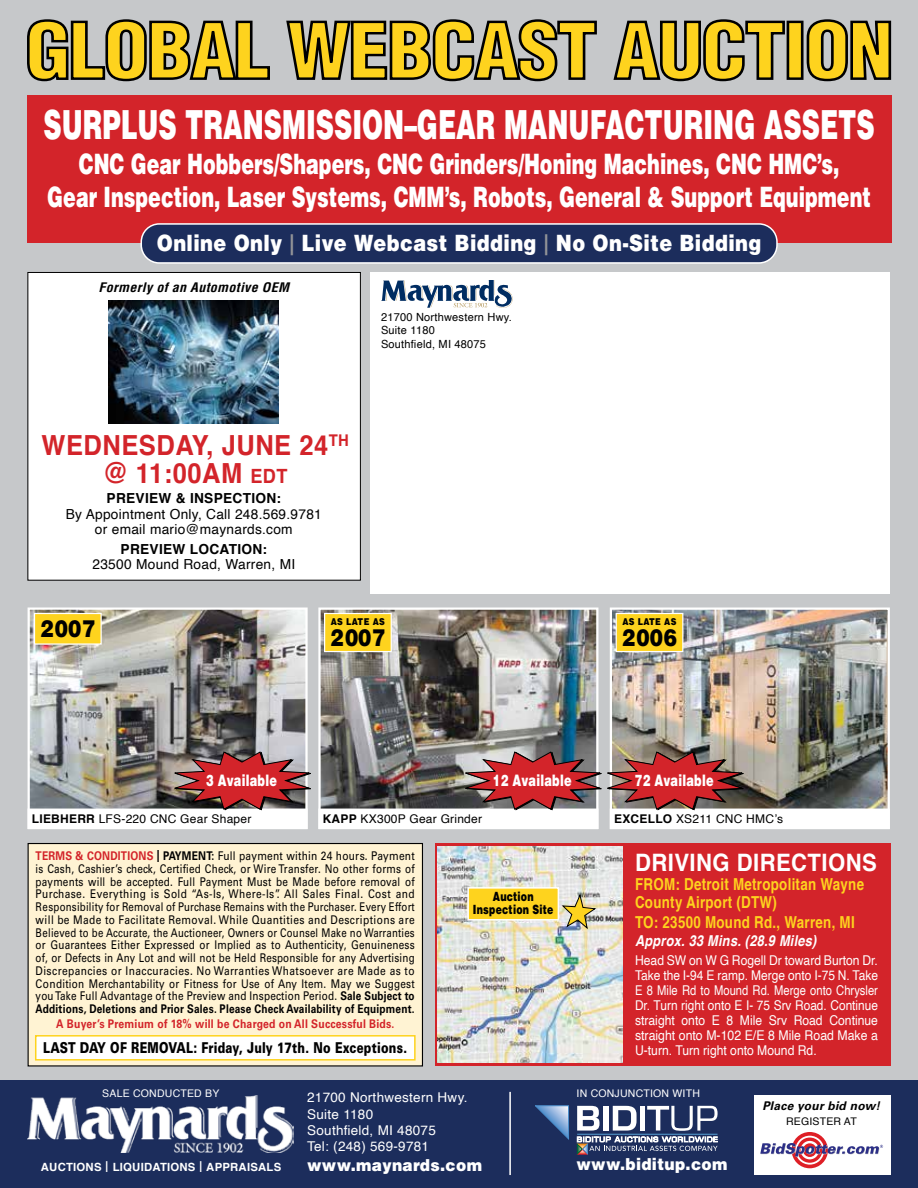
<style>
.page{position:relative;width:918px;height:1188px;background:#c6c8ca}
.page>*{position:absolute;margin:0;border:0;box-sizing:border-box;transform-origin:0 0}
.t1{font:900 40.2px "Helvetica";color:#fff;scale:.63 1}
.t2{font:900 28.2px/33px "Helvetica";color:#fff;text-align:center;scale:.68 1}
.t3{font:700 27.75px/27.9px "Helvetica";letter-spacing:.02em;color:#d3242a;text-align:center;scale:.92 1}
.t4{font:700 24px "Helvetica";letter-spacing:.02em;color:#fff;scale:.92 1}
.t5{font:900 23.7px "Helvetica";letter-spacing:.04em;color:#000;scale:.84 1}
.t6{font:900 22.5px "Helvetica";letter-spacing:.02em;color:#fff;scale:.86 1}
.t7{font:700 16.5px/18px "Helvetica";letter-spacing:.02em;color:#fed31e;scale:.81 1}
.t8{font:900 16.5px "Helvetica";letter-spacing:.02em;color:#fff;scale:.93 1}
.t9{font:900 15.75px "Helvetica";letter-spacing:.02em;color:#fff;scale:.72 1}
.t10{font:900 15px "Univers";letter-spacing:.02em;color:#000;scale:.76 1}
.t11{font:italic 700 15px "Helvetica";letter-spacing:.02em;color:#fff;scale:.85 1}
.t12{font:13.8px/15.1px "Helvetica";letter-spacing:.02em;color:#000;text-align:center}
.t13{font:700 13.8px "Helvetica";letter-spacing:.02em;color:#000}
.t14{font:13.5px/15px "Helvetica";letter-spacing:.02em;color:#fff;text-align:justify;scale:.9 1}
.t15{font:13.5px/16.5px "Helvetica";letter-spacing:.02em;color:#fff}
.t16{font:italic 700 condensed 12.9px "Helvetica";letter-spacing:.02em;color:#000;scale:1.1 1}
.t17{font:900 12.75px/12.8px "Helvetica";letter-spacing:.02em;color:#000;text-align:center;scale:.74 1}
.t18{font:12px/12.8px "Univers";letter-spacing:.02em;color:#000;text-align:justify;scale:.85 1}
.t19{font:12px "Helvetica";letter-spacing:.02em;color:#000}
.t20{font:700 12px "Univers";letter-spacing:.02em;color:#d3242a;scale:.87 1}
.t21{font:italic 700 12px "Univers";letter-spacing:.02em;color:#000}
.t22{font:11.25px/13.5px "Helvetica";letter-spacing:.02em;color:#000}
.t23{font:700 11.25px "Helvetica";letter-spacing:.02em;color:#fff}
.t24{font:10.5px "Helvetica";letter-spacing:.02em;color:#fff}
.t25{font:10.5px "Helvetica";letter-spacing:.02em;color:#000}
.t26{font:900 9.45px "Helvetica";letter-spacing:.04em;color:#000;scale:.84 1}
.s1{font-size:21px;color:#939598}
.s2{font-size:19.65px}
.s3{font-weight:700}
.s4{font-weight:700;color:#d3242a}
.s5{font-weight:400;font-size:15.15px}
</style>
<div class="page">
<div style="left:0;top:1080px;width:918px;height:108px;background:#1c2d5c"></div>
<img style="left:27px;top:1095px;width:266px;height:58px">
<svg style="left:535px;top:1105px;width:34px;height:35px"></svg>
<svg style="left:577px;top:1106px;width:141px;height:48px"></svg>
<hr style="left:509px;top:1092px;width:2px;height:83px;background:#fff">
<div style="left:370px;top:272px;width:520px;height:322px;background:#fff"></div>
<div style="left:28px;top:844px;width:394px;height:222px;background:#fff3d3"></div>
<div style="left:28px;top:843px;width:395px;height:223px;border:1px solid #000"></div>
<div style="left:35px;top:1035px;width:381px;height:26px;background:#fff;border:2px solid #fed31e"></div>
<div style="left:435px;top:844px;width:455px;height:222px;background:#d3242a"></div>
<img style="left:438px;top:847px;width:185px;height:216px">
<div style="left:467px;top:887px;width:92px;height:34px;background:#fed31e;border:2px solid #fff"></div>
<svg style="left:561px;top:894px;width:36px;height:36px"></svg>
<svg style="left:381px;top:281px;width:132px;height:27px"></svg>
<img style="left:613px;top:611px;width:274px;height:198px">
<div style="left:610px;top:608px;width:280px;height:221px;border:2px solid #fff"></div>
<div style="left:610px;top:809px;width:280px;height:20px;background:#fff"></div>
<img style="left:31px;top:611px;width:274px;height:198px">
<div style="left:28px;top:608px;width:280px;height:221px;border:2px solid #fff"></div>
<div style="left:28px;top:809px;width:280px;height:20px;background:#fff"></div>
<img style="left:321px;top:611px;width:274px;height:198px">
<div style="left:318px;top:608px;width:280px;height:221px;border:2px solid #fff"></div>
<div style="left:318px;top:809px;width:280px;height:20px;background:#fff"></div>
<div style="left:27px;top:96px;width:864px;height:147px;background:#d3242a"></div>
<svg style="left:27px;top:19px;width:243px;height:62px"></svg>
<svg style="left:286px;top:19px;width:311px;height:62px"></svg>
<svg style="left:613px;top:19px;width:172px;height:62px"></svg>
<div style="left:787px;top:21px;width:16px;height:59px;background:#fed31e;border:3px solid #000"></div>
<svg style="left:806px;top:19px;width:85px;height:62px"></svg>
<div style="left:141px;top:224px;width:636px;height:39px;background:#1c2d5c;border-radius:18px"></div>
<div style="left:141px;top:223px;width:637px;height:41px;border:2px solid #fff;border-radius:18px"></div>
<div style="left:28px;top:272px;width:332px;height:308px;background:#fff"></div>
<div style="left:28px;top:272px;width:333px;height:309px;border:1px solid #000"></div>
<img style="left:109px;top:301px;width:170px;height:123px">
<svg style="left:463px;top:751px;width:283px;height:59px;background:#a45556"></svg>
<svg style="left:172px;top:751px;width:139px;height:59px;background:#9f4e50"></svg>
<div style="left:34px;top:613px;width:68px;height:32px;background:#fed31e;border:1px solid #fff"></div>
<div style="left:616px;top:613px;width:67px;height:39px;background:#fed31e;border:1px solid #fff"></div>
<div style="left:324px;top:613px;width:68px;height:39px;background:#fed31e;border:1px solid #fff"></div>
<div style="left:754px;top:1096px;width:136px;height:79px;background:#fff"></div>
<div style="left:792px;top:1132px;width:36px;height:36px;border:4px solid #de1f26;border-radius:50%"></div>
<div style="left:797px;top:1138px;width:25px;height:25px;border:3px solid #de1f26;border-radius:50%"></div>
<svg style="left:760px;top:1143px;width:123px;height:14px"></svg>
<h1 class="t1" style="left:43px;top:99px;width:1321px">SURPLUS TRANSMISSION–GEAR MANUFACTURING ASSETS</h1>
<h2 class="t2" style="left:47px;top:147px;width:1213px">CNC Gear Hobbers/Shapers, CNC Grinders/Honing Machines, CNC HMC’s,<br>Gear Inspection, Laser Systems, CMM’s, Robots, General &amp; Support Equipment</h2>
<h3 class="t6" style="left:157px;top:228px;width:704px">Online Only <span class="s1">|</span> Live Webcast Bidding <span class="s1">|</span> No On-Site Bidding</h3>
<p class="t16" style="left:99px;top:279px;width:175px">Formerly of an Automotive OEM</p>
<p class="t22" style="left:381px;top:311px;width:132px">21700 Northwestern Hwy.<br>Suite 1180<br>Southfield, MI 48075</p>
<h3 class="t3" style="left:42px;top:432px;width:335px">WEDNESDAY, JUNE 24<sup>TH </sup>@ 11:00AM <span class="s2">EDT</span></h3>
<p class="t13" style="left:107px;top:488px;width:176px">PREVIEW &amp; INSPECTION:</p>
<p class="t12" style="left:66px;top:507px;width:258px">By Appointment Only, Call 248.569.9781 or email mario@maynards.com</p>
<p class="t13" style="left:121px;top:538px;width:148px">PREVIEW LOCATION:</p>
<p class="t12" style="left:93px;top:557px;width:204px">23500 Mound Road, Warren, MI</p>
<h3 class="t5" style="left:40px;top:613px;width:67px">2007</h3>
<p class="t26" style="left:331px;top:615px;width:66px">AS LATE AS</p>
<h3 class="t5" style="left:330px;top:622px;width:67px">2007</h3>
<p class="t26" style="left:622px;top:615px;width:66px">AS LATE AS</p>
<h3 class="t5" style="left:622px;top:622px;width:67px">2006</h3>
<h3 class="t9" style="left:206px;top:770px;width:100px">3 Available</h3>
<h3 class="t9" style="left:493px;top:770px;width:111px">12 Available</h3>
<h3 class="t9" style="left:635px;top:770px;width:111px">72 Available</h3>
<p class="t19" style="left:32px;top:810px;width:221px"><span class="s3">LIEBHERR</span> LFS-220 CNC Gear Shaper</p>
<p class="t19" style="left:323px;top:810px;width:161px"><span class="s3">KAPP</span> KX300P Gear Grinder</p>
<p class="t19" style="left:614px;top:810px;width:170px"><span class="s3">EXCELLO</span> XS211 CNC HMC’s</p>
<p class="t18" style="left:36px;top:849px;width:448px"><span class="s4">TERMS &amp; CONDITIONS</span> <span class="s3">| PAYMENT:</span> Full payment within 24 hours. Payment is Cash, Cashier’s check, Certified Check, or Wire Transfer. No other forms of payments will be accepted. Full Payment Must be Made before removal of Purchase. Everything is Sold “As-Is, Where-Is”. All Sales Final. Cost and Responsibility for Removal of Purchase Remains with the Purchaser. Every Effort will be Made to Facilitate Removal. While Quantities and Descriptions are Believed to be Accurate, the Auctioneer, Owners or Counsel Make no Warranties or Guarantees Either Expressed or Implied as to Authenticity, Genuineness of, or Defects in Any Lot and will not be Held Responsible for any Advertising Discrepancies or Inaccuracies. No Warranties Whatsoever are Made as to Condition Merchantability or Fitness for Use of Any Item. May we Suggest you Take Full Advantage of the Preview and Inspection Period. <span class="s3">Sale Subject to Additions, Deletions and Prior Sales. Please Check Availability of Equipment.</span></p>
<p class="t20" style="left:56px;top:1017px;width:390px">A Buyer’s Premium of 18% will be Charged on All Successful Bids.</p>
<p class="t10" style="left:43px;top:1038px;width:480px">LAST DAY OF REMOVAL: Friday, July 17th. No Exceptions.</p>
<p class="t17" style="left:473px;top:890px;width:110px">Auction<br>Inspection Site</p>
<p class="t24" style="left:102px;top:1086px;width:119px">SALE CONDUCTED BY</p>
<p class="t15" style="left:307px;top:1089px;width:162px">21700 Northwestern Hwy.<br>Suite 1180<br>Southfield, MI 48075<br>Tel: (248) 569-9781</p>
<h3 class="t8" style="left:307px;top:1154px;width:189px">www.maynards.com</h3>
<p class="t23" style="left:41px;top:1158px;width:242px">AUCTIONS <span class="s5">|</span> LIQUIDATIONS <span class="s5">|</span> APPRAISALS</p>
<h3 class="t4" style="left:635px;top:843px;width:264px">DRIVING DIRECTIONS</h3>
<h3 class="t7" style="left:635px;top:875px;width:284px">FROM: Detroit Metropolitan Wayne<br>County Airport (DTW)</h3>
<h3 class="t7" style="left:635px;top:913px;width:273px">TO: 23500 Mound Rd., Warren, MI</h3>
<p class="t11" style="left:635px;top:928px;width:215px">Approx. 33 Mins. (28.9 Miles)</p>
<p class="t14" style="left:635px;top:953px;width:271px">Head SW on W G Rogell Dr toward Burton Dr.<br>Take the I-94 E ramp. Merge onto I-75 N. Take E 8 Mile Rd to Mound Rd. Merge onto Chrysler Dr. Turn right onto E I- 75 Srv Road. Continue straight onto E 8 Mile Srv Road Continue straight onto M-102 E/E 8 Mile Road Make a U-turn. Turn right onto Mound Rd.</p>
<p class="t24" style="left:577px;top:1086px;width:125px">IN CONJUNCTION WITH</p>
<h3 class="t8" style="left:577px;top:1154px;width:164px">www.biditup.com</h3>
<p class="t21" style="left:762px;top:1099px;width:119px">Place your bid now!</p>
<p class="t25" style="left:786px;top:1113px;width:72px">REGISTER AT</p>
</div>
